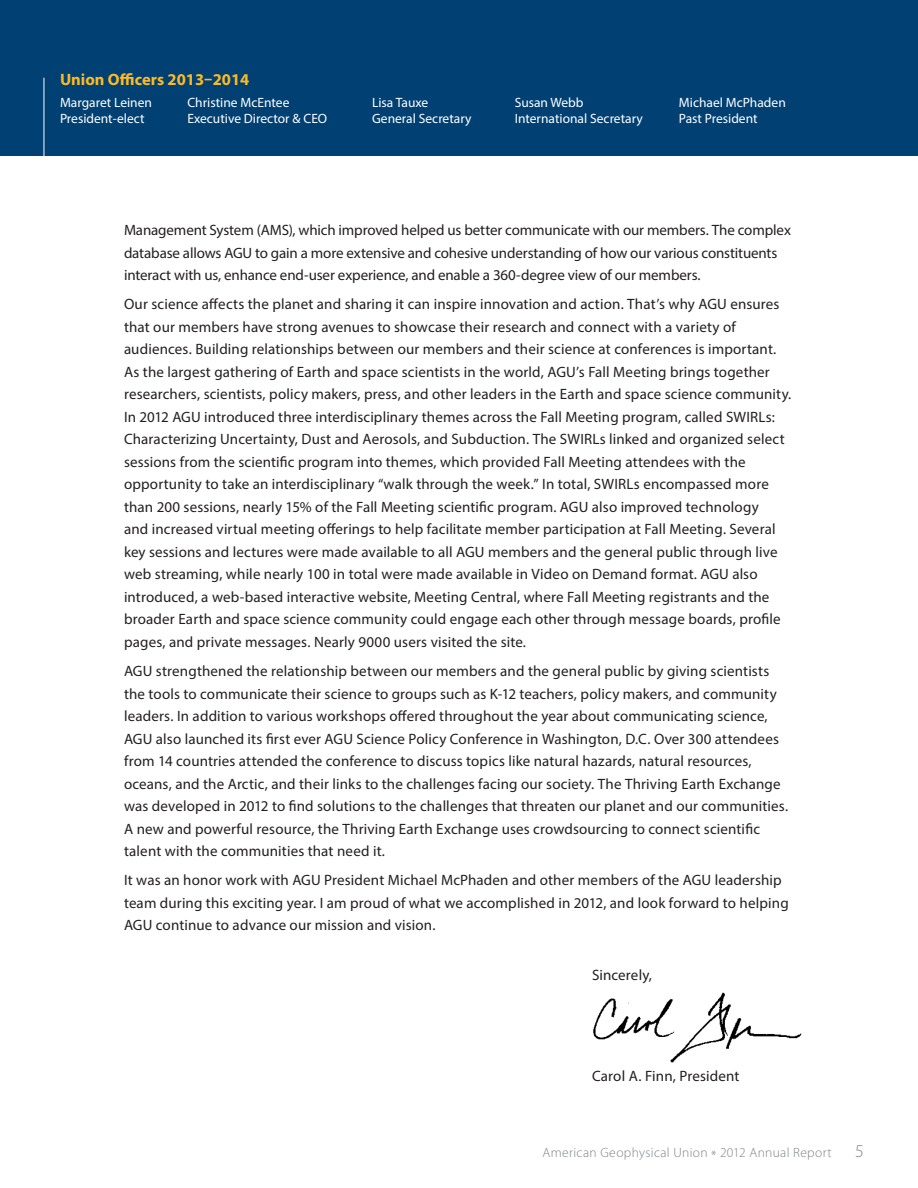
<style>
.page{position:relative;width:918px;height:1188px;background:#fff}
.page>*{position:absolute;margin:0;border:0;box-sizing:border-box;transform-origin:0 0}
.t1{font:300 18px "Myriad Pro";color:#808285}
.t2{font:700 16.5px "Myriad Pro";color:#fdba24}
.t3{font:15px/22.5px "Myriad Pro";letter-spacing:.01em;color:#231f20}
.t4{font:15px/22.5px "Myriad Pro";letter-spacing:-.01em;color:#231f20}
.t5{font:13.5px "Myriad Pro";color:#fff}
.t6{font:300 13.5px "Myriad Pro";letter-spacing:.025em;color:#808285}
</style>
<div class="page">
<img style="left:593px;top:992px;width:209px;height:71px">
<div style="left:0;top:0;width:918px;height:156px;background:#004073"></div>
<hr style="left:44px;top:78px;width:1px;height:129px;background:#fff">
<p class="t2" style="left:60px;top:68px;width:191px">Union Officers 2013–2014</p>
<p class="t5" style="left:60px;top:94px;width:94px">Margaret Leinen</p>
<p class="t5" style="left:60px;top:110px;width:86px">President-elect</p>
<p class="t5" style="left:187px;top:94px;width:104px">Christine McEntee</p>
<p class="t5" style="left:187px;top:110px;width:141px">Executive Director &amp; CEO</p>
<p class="t5" style="left:372px;top:94px;width:58px">Lisa Tauxe</p>
<p class="t5" style="left:372px;top:110px;width:101px">General Secretary</p>
<p class="t5" style="left:515px;top:94px;width:70px">Susan Webb</p>
<p class="t5" style="left:515px;top:110px;width:130px">International Secretary</p>
<p class="t5" style="left:679px;top:94px;width:108px">Michael McPhaden</p>
<p class="t5" style="left:679px;top:110px;width:80px">Past President</p>
<p class="t4" style="left:124px;top:219px;width:669px">Management System (AMS), which improved helped us better communicate with our members. The complex database allows AGU to gain a more extensive and cohesive understanding of how our various constituents interact with us, enhance end-user experience, and enable a 360-degree view of our members.</p>
<p class="t3" style="left:124px;top:293px;width:669px">Our science affects the planet and sharing it can inspire innovation and action. That’s why AGU ensures that our members have strong avenues to showcase their research and connect with a variety of audiences. Building relationships between our members and their science at conferences is important.<br>As the largest gathering of Earth and space scientists in the world, AGU’s Fall Meeting brings together researchers, scientists, policy makers, press, and other leaders in the Earth and space science community.<br>In 2012 AGU introduced three interdisciplinary themes across the Fall Meeting program, called SWIRLs:<br>Characterizing Uncertainty, Dust and Aerosols, and Subduction. The SWIRLs linked and organized select sessions from the scientific program into themes, which provided Fall Meeting attendees with the opportunity to take an interdisciplinary “walk through the week.” In total, SWIRLs encompassed more than 200 sessions, nearly 15% of the Fall Meeting scientific program. AGU also improved technology<br>and increased virtual meeting offerings to help facilitate member participation at Fall Meeting. Several key sessions and lectures were made available to all AGU members and the general public through live web streaming, while nearly 100 in total were made available in Video on Demand format. AGU also introduced, a web-based interactive website, Meeting Central, where Fall Meeting registrants and the broader Earth and space science community could engage each other through message boards, profile pages, and private messages. Nearly 9000 users visited the site.</p>
<p class="t3" style="left:124px;top:660px;width:666px">AGU strengthened the relationship between our members and the general public by giving scientists the tools to communicate their science to groups such as K-12 teachers, policy makers, and community leaders. In addition to various workshops offered throughout the year about communicating science, AGU also launched its first ever AGU Science Policy Conference in Washington, D.C. Over 300 attendees from 14 countries attended the conference to discuss topics like natural hazards, natural resources, oceans, and the Arctic, and their links to the challenges facing our society. The Thriving Earth Exchange was developed in 2012 to find solutions to the challenges that threaten our planet and our communities.<br>A new and powerful resource, the Thriving Earth Exchange uses crowdsourcing to connect scientific talent with the communities that need it.</p>
<p class="t3" style="left:124px;top:869px;width:666px">It was an honor work with AGU President Michael McPhaden and other members of the AGU leadership team during this exciting year. I am proud of what we accomplished in 2012, and look forward to helping<br>AGU continue to advance our mission and vision.</p>
<p class="t3" style="left:592px;top:963px;width:62px">Sincerely,</p>
<p class="t3" style="left:592px;top:1065px;width:149px">Carol A. Finn, President</p>
<p class="t6" style="left:542px;top:1144px;width:291px">American Geophysical Union * 2012 Annual Report</p>
<p class="t1" style="left:855px;top:1140px;width:10px">5</p>
</div>
